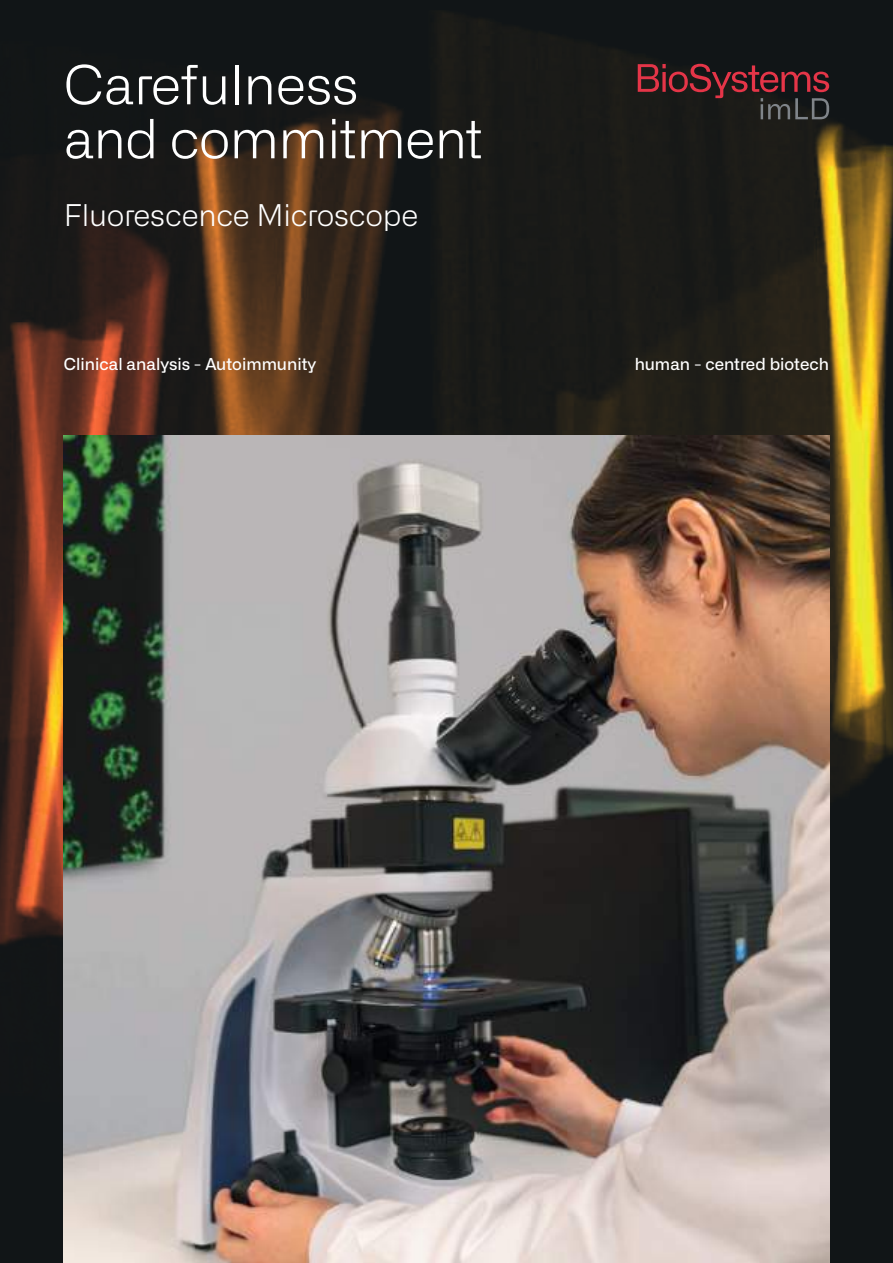
<style>
.page{position:relative;width:893px;height:1263px;background:#fff}
.page>*{position:absolute;margin:0;border:0;box-sizing:border-box;transform-origin:0 0}
.t1{font:300 54px/54px "Alliance No.2";letter-spacing:-.02em;color:#fff}
.t2{font:300 30px "Alliance No.2";letter-spacing:-.01em;color:#fff}
.t3{font:500 16.5px "Alliance No.2";color:#fff}
</style>
<div class="page">
<img style="left:0;top:0;width:893px;height:1263px">
<img style="left:64px;top:435px;width:765px;height:828px">
<svg style="left:638px;top:64px;width:191px;height:55px;background:#3d2123"></svg>
<h1 class="t1" style="left:64px;top:57px;width:421px">Carefulness<br>and commitment</h1>
<h2 class="t2" style="left:64px;top:197px;width:356px">Fluorescence Microscope</h2>
<p class="t3" style="left:64px;top:354px;width:254px">Clinical analysis - Autoimmunity</p>
<p class="t3" style="left:635px;top:354px;width:196px">human - centred biotech</p>
</div>
